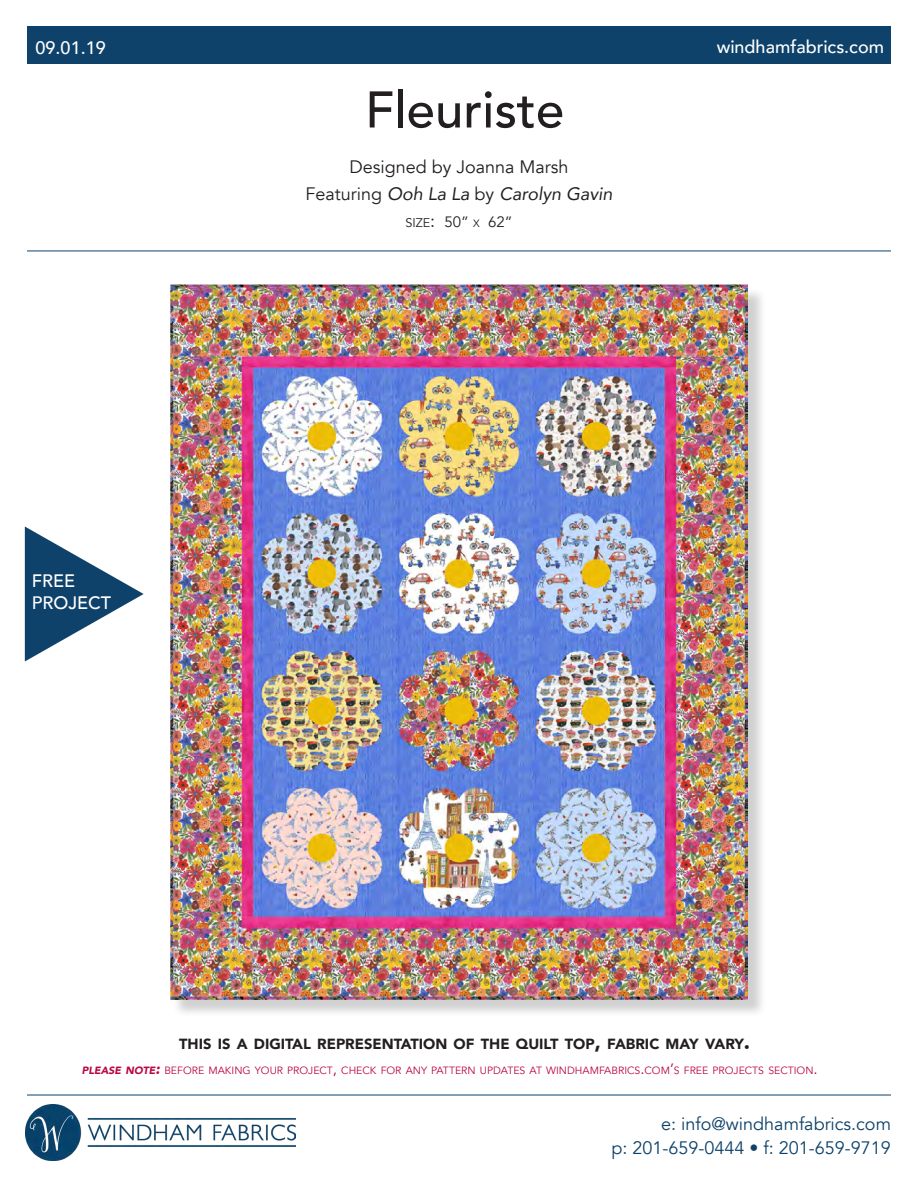
<style>
.page{position:relative;width:918px;height:1188px;background:#fff}
.page>*{position:absolute;margin:0;border:0;box-sizing:border-box;transform-origin:0 0}
.t1{font:500 51px "Avenir";color:#231f20}
.t2{font:18px/24px "Avenir";color:#0e426a;text-align:right}
.t3{font:18px/27px "Avenir";color:#231f20;text-align:center}
.t4{font:500 18px/21.6px "Avenir";color:#fff}
.t5{font:15px "Avenir";color:#231f20}
.t6{font:900 14.7px "Avenir";color:#231f20}
.t7{font:10.5px "Avenir";color:#ba0743}
.s1{font-style:italic}
.s2{font-size:12.6px}
.s3{font-size:18px}
.s4{font-size:10.5px}
.s5{font-size:21px}
.s6{font-weight:900;font-style:italic}
.s7{font-weight:900;font-style:italic;font-size:15px}
.s8{font-size:15px}
</style>
<div class="page">
<div style="left:173px;top:287px;width:594px;height:731px;background:#231f20;opacity:.21"></div>
<img style="left:170px;top:285px;width:578px;height:714px">
<div style="left:27px;top:26px;width:864px;height:38px;background:#0e426a"></div>
<hr style="left:27px;top:1095px;width:864px;height:1px;background:#0e426a">
<hr style="left:27px;top:251px;width:864px;height:1px;background:#0e426a">
<svg style="left:25px;top:526px;width:119px;height:136px"></svg>
<img style="left:26px;top:1105px;width:269px;height:55px">
<h2 class="t4" style="left:36px;top:36px;width:72px">09.01.19</h2>
<h2 class="t4" style="left:717px;top:34px;width:169px">windhamfabrics.com</h2>
<h2 class="t4" style="left:32px;top:569px;width:81px">FREE<br>PROJECT</h2>
<h1 class="t1" style="left:365px;top:66px;width:201px">Fleuriste</h1>
<h2 class="t3" style="left:306px;top:154px;width:308px">Designed by Joanna Marsh<br>Featuring <span class="s1">Ooh La La</span> by <span class="s1">Carolyn Gavin</span></h2>
<h3 class="t5" style="left:405px;top:213px;width:109px"><span class="s2">SIZE</span><span class="s3">:</span> 50” <span class="s4">X</span> 62”</h3>
<h3 class="t6" style="left:179px;top:1031px;width:573px">THIS IS A DIGITAL REPRESENTATION OF THE QUILT TOP<span class="s5">,</span> FABRIC MAY VARY<span class="s5">.</span></h3>
<p class="t7" style="left:82px;top:1064px;width:737px"><span class="s6">PLEASE NOTE</span><span class="s7">:</span> BEFORE MAKING YOUR PROJECT<span class="s8">,</span> CHECK FOR ANY PATTERN UPDATES AT WINDHAMFABRICS<span class="s8">.</span>COM<span class="s8">’</span>S FREE PROJECTS SECTION<span class="s8">.</span></p>
<h2 class="t2" style="left:612px;top:1112px;width:281px">e: info@windhamfabrics.com<br>p: 201-659-0444 • f: 201-659-9719</h2>
</div>
